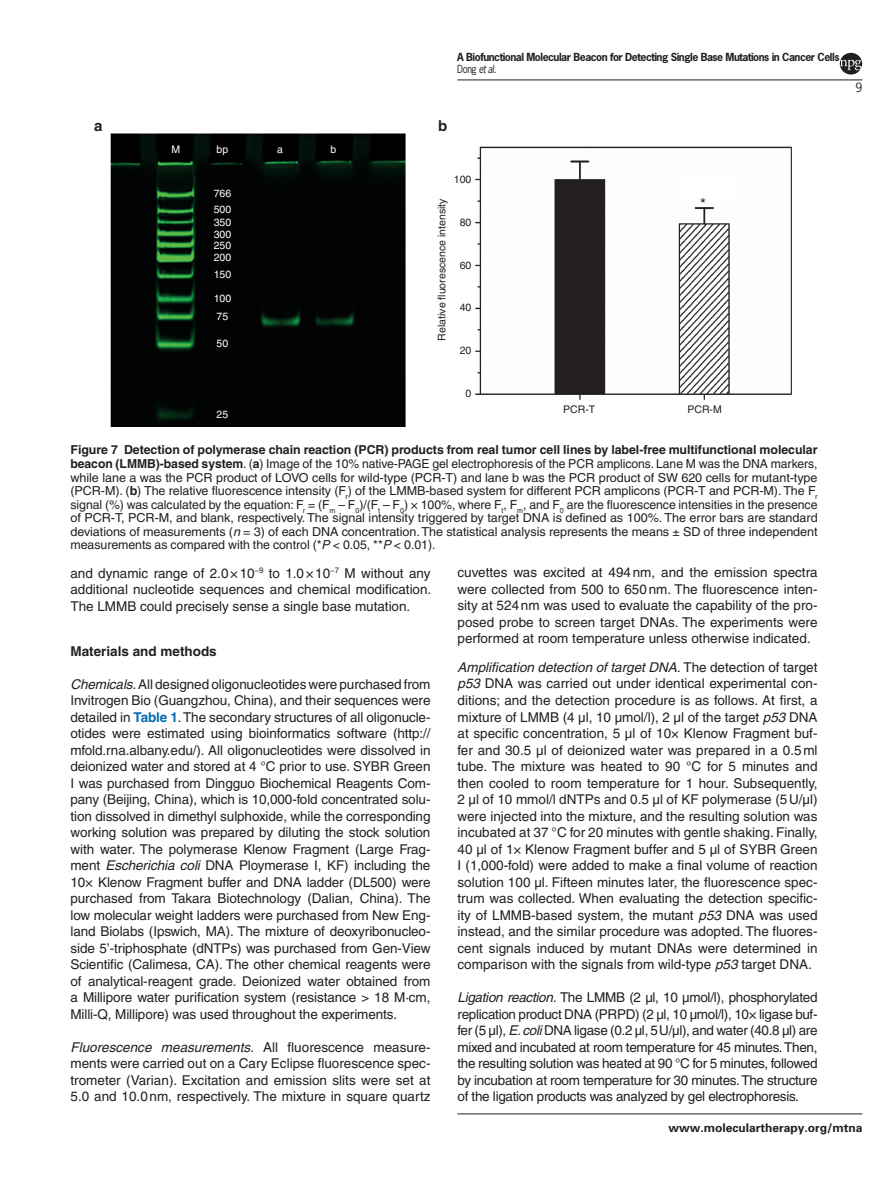
<style>
.page{position:relative;width:893px;height:1187px;background:#fff}
.page>*{position:absolute;margin:0;border:0;box-sizing:border-box;transform-origin:0 0}
.t1{font:700 15px "Helvetica";color:#231f20}
.t2{font:15px "Helvetica";color:#231f20}
.t3{font:13.5px/16.5px "Helvetica";color:#231f20;text-align:justify}
.t4{font:700 13.5px "Helvetica";color:#231f20}
.t5{font:12.3px/13.5px "Helvetica";letter-spacing:-.005em;color:#231f20;text-align:justify}
.t6{font:700 12px "Univers";color:#231f20}
.t7{font:12px "News Gothic";color:#231f20}
.t8{font:700 10.5px/11.7px "News Gothic";letter-spacing:-.045em;color:#231f20}
.t9{font:10.5px "Helvetica";color:#231f20}
.t10{font:10.5px/11.6px "Helvetica";color:#fff}
.s1{font-weight:400}
.s2{font-weight:400;font-style:italic}
.s3{font-weight:700}
.s4{font-style:italic}
.s5{font-weight:700;color:#006cb3}
</style>
<div class="page">
<hr style="left:457px;top:1113px;width:405px;height:1px;background:#231f20">
<hr style="left:457px;top:80px;width:405px;height:1px;background:#231f20">
<svg style="left:840px;top:53px;width:22px;height:22px"></svg>
<img style="left:110px;top:133px;width:296px;height:294px">
<img style="left:475px;top:146px;width:317px;height:254px">
<p class="t8" style="left:457px;top:51px;width:384px">A Biofunctional Molecular Beacon for Detecting Single Base Mutations in Cancer Cells<br><span class="s1">Dong</span> <span class="s2">et al.</span></p>
<p class="t1" style="left:94px;top:116px;width:10px">a</p>
<p class="t1" style="left:438px;top:116px;width:11px">b</p>
<p class="t10" style="left:171px;top:144px;width:10px">M</p>
<p class="t10" style="left:217px;top:144px;width:13px">bp</p>
<p class="t10" style="left:214px;top:186px;width:19px;line-height:15.6px">766<br>500</p>
<p class="t10" style="left:214px;top:217px;width:19px;text-align:justify">350<br>300<br>250<br>200</p>
<p class="t10" style="left:214px;top:268px;width:19px">150</p>
<p class="t10" style="left:214px;top:289px;width:19px;line-height:18.1px">100<br>75</p>
<p class="t10" style="left:217px;top:337px;width:13px">50</p>
<p class="t10" style="left:277px;top:144px;width:7px">a</p>
<p class="t10" style="left:330px;top:144px;width:7px">b</p>
<p class="t9" style="left:454px;top:173px;width:19px">100</p>
<p class="t9" style="left:436px;top:340px;width:143px;rotate:-90deg">Relative fluorescence intensity</p>
<p class="t9" style="left:460px;top:216px;width:13px">80</p>
<p class="t9" style="left:460px;top:259px;width:13px">60</p>
<p class="t9" style="left:460px;top:301px;width:13px">40</p>
<p class="t9" style="left:460px;top:344px;width:13px">20</p>
<p class="t9" style="left:466px;top:387px;width:7px">0</p>
<p class="t10" style="left:217px;top:409px;width:13px">25</p>
<p class="t2" style="left:700px;top:195px;width:7px">*</p>
<p class="t9" style="left:563px;top:403px;width:34px">PCR-T</p>
<p class="t9" style="left:687px;top:403px;width:36px">PCR-M</p>
<p class="t5" style="left:70px;top:443px;width:749px"><span class="s3">Figure 7 Detection of polymerase chain reaction (PCR) products from real tumor cell lines by label-free multifunctional molecular beacon (LMMB)-based system</span>. (<span class="s3">a</span>) Image of the 10% native-PAGE gel electrophoresis of the PCR amplicons. Lane M was the DNA markers, while lane a was the PCR product of LOVO cells for wild-type (PCR-T) and lane b was the PCR product of SW 620 cells for mutant-type (PCR-M). (<span class="s3">b</span>) The relative fluorescence intensity (F<sub>r</sub>) of the LMMB-based system for different PCR amplicons (PCR-T and PCR-M). The F<sub>r </sub>signal (%) was calculated by the equation: F<sub>r</sub> = (F<sub>m</sub> – F<sub>0</sub>)/(F<sub>t</sub> – F<sub>0</sub>) × 100%, where F<sub>t</sub>, F<sub>m</sub>, and F<sub>0</sub> are the fluorescence intensities in the presence of PCR-T, PCR-M, and blank, respectively. The signal intensity triggered by target DNA is defined as 100%. The error bars are standard deviations of measurements (<span class="s4">n</span> = 3) of each DNA concentration. The statistical analysis represents the means ± SD of three independent measurements as compared with the control (*<span class="s4">P</span> &lt; 0.05, **<span class="s4">P</span> &lt; 0.01).</p>
<p class="t3" style="left:70px;top:564px;width:362px">and dynamic range of 2.0×10<sup>−9</sup> to 1.0×10<sup>−7</sup> M without any additional nucleotide sequences and chemical modification.<br>The LMMB could precisely sense a single base mutation.</p>
<p class="t4" style="left:71px;top:642px;width:148px">Materials and methods</p>
<p class="t3" style="left:71px;top:675px;width:362px"><span class="s4">Chemicals.</span> All designed oligonucleotides were purchased from Invitrogen Bio (Guangzhou, China), and their sequences were detailed in <span class="s5">Table 1</span>. The secondary structures of all oligonucle&shy;otides were estimated using bioinformatics software (http:// mfold.rna.albany.edu/). All oligonucleotides were dissolved in deionized water and stored at 4 °C prior to use. SYBR Green I was purchased from Dingguo Biochemical Reagents Com&shy;pany (Beijing, China), which is 10,000-fold concentrated solu&shy;tion dissolved in dimethyl sulphoxide, while the corresponding working solution was prepared by diluting the stock solution with water. The polymerase Klenow Fragment (Large Frag&shy;ment <span class="s4">Escherichia coli</span> DNA Ploymerase I, KF) including the 10× Klenow Fragment buffer and DNA ladder (DL500) were purchased from Takara Biotechnology (Dalian, China). The low molecular weight ladders were purchased from New Eng&shy;land Biolabs (Ipswich, MA). The mixture of deoxyribonucleo&shy;side 5’-triphosphate (dNTPs) was purchased from Gen-View Scientific (Calimesa, CA). The other chemical reagents were of analytical-reagent grade. Deionized water obtained from a Millipore water purification system (resistance &gt; 18 M·cm, Milli-Q, Millipore) was used throughout the experiments.</p>
<p class="t3" style="left:71px;top:1038px;width:362px"><span class="s4">Fluorescence measurements.</span> All fluorescence measure&shy;ments were carried out on a Cary Eclipse fluorescence spec&shy;trometer (Varian). Excitation and emission slits were set at 5.0 and 10.0nm, respectively. The mixture in square quartz</p>
<p class="t3" style="left:457px;top:564px;width:362px">cuvettes was excited at 494nm, and the emission spectra were collected from 500 to 650nm. The fluorescence inten&shy;sity at 524nm was used to evaluate the capability of the pro&shy;posed probe to screen target DNAs. The experiments were performed at room temperature unless otherwise indicated.</p>
<p class="t3" style="left:457px;top:659px;width:362px"><span class="s4">Amplification detection of target DNA.</span> The detection of target <span class="s4">p53</span> DNA was carried out under identical experimental con&shy;ditions; and the detection procedure is as follows. At first, a mixture of LMMB (4 μl, 10 μmol/l), 2 μl of the target <span class="s4">p53</span> DNA at specific concentration, 5 μl of 10× Klenow Fragment buf&shy;fer and 30.5 μl of deionized water was prepared in a 0.5ml tube. The mixture was heated to 90 °C for 5 minutes and then cooled to room temperature for 1 hour. Subsequently, 2 μl of 10 mmol/l dNTPs and 0.5 μl of KF polymerase (5U/μl) were injected into the mixture, and the resulting solution was incubated at 37 °C for 20 minutes with gentle shaking. Finally, 40 μl of 1× Klenow Fragment buffer and 5 μl of SYBR Green I (1,000-fold) were added to make a final volume of reaction solution 100 μl. Fifteen minutes later, the fluorescence spec&shy;trum was collected. When evaluating the detection specific&shy;ity of LMMB-based system, the mutant <span class="s4">p53</span> DNA was used instead, and the similar procedure was adopted. The fluores&shy;cent signals induced by mutant DNAs were determined in comparison with the signals from wild-type <span class="s4">p53</span> target DNA.</p>
<p class="t3" style="left:457px;top:989px;width:362px"><span class="s4">Ligation reaction.</span> The LMMB (2 μl, 10 μmol/l), phosphorylated replication product DNA (PRPD) (2 μl, 10 μmol/l), 10× ligase buf&shy;fer (5 μl), <span class="s4">E. coli</span> DNA ligase (0.2 μl, 5U/μl), and water (40.8 μl) are mixed and incubated at room temperature for 45 minutes. Then, the resulting solution was heated at 90 °C for 5 minutes, followed by incubation at room temperature for 30 minutes. The structure of the ligation products was analyzed by gel electrophoresis.</p>
<p class="t7" style="left:855px;top:80px;width:8px">9</p>
<p class="t6" style="left:668px;top:1120px;width:196px">www.moleculartherapy.org/mtna</p>
</div>
